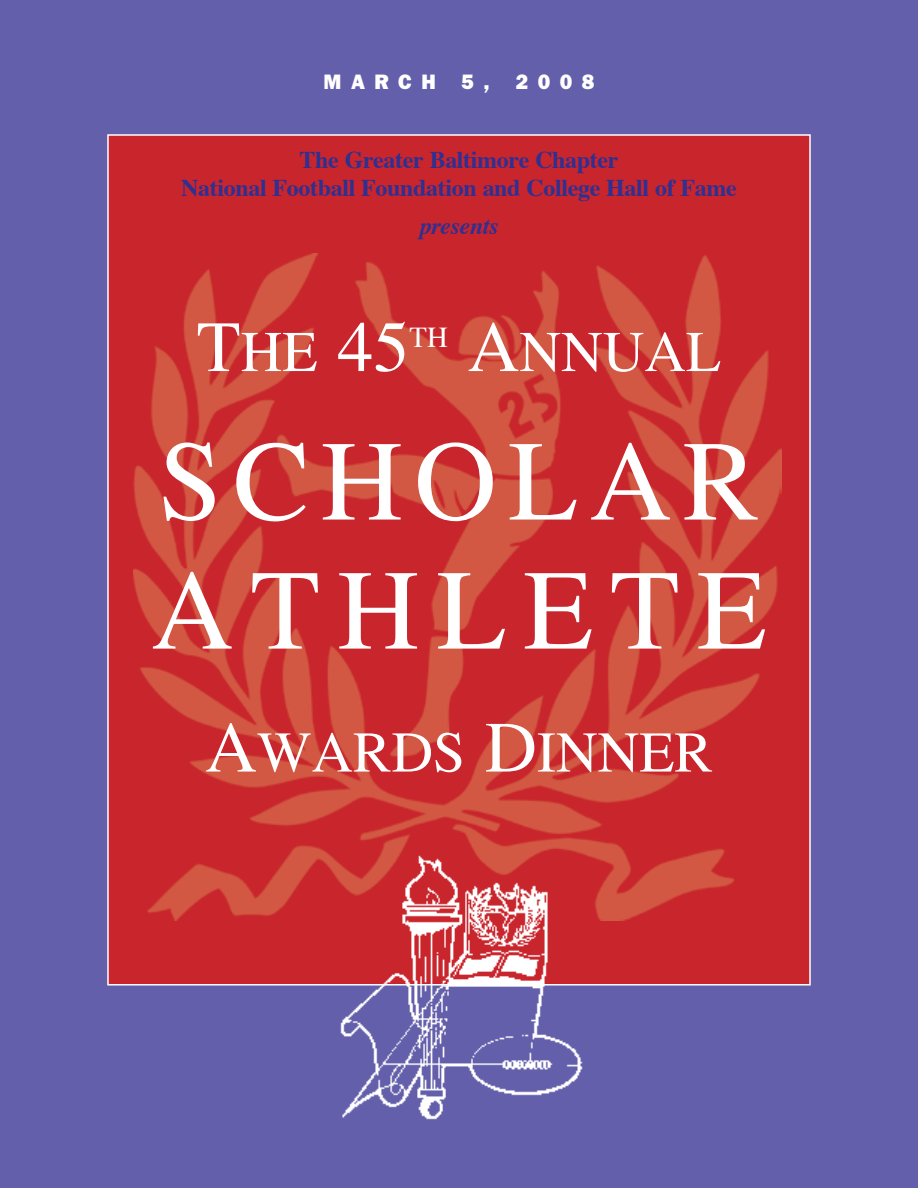
<style>
.page{position:relative;width:918px;height:1188px;background:#645faa}
.page>*{position:absolute;margin:0;border:0;box-sizing:border-box;transform-origin:0 0}
.t1{font:114px/129px "Times";letter-spacing:.125em;color:#fff}
.t2{font:72px "Times Roman SC800";color:#fff}
.t3{font:57.6px "Times Roman SC800";color:#fff}
.t4{font:28.8px "Times Roman SC800";color:#fff}
.t5{font:700 24px/28.5px "Times";letter-spacing:-.015em;color:#2e3092;text-align:center}
.t6{font:italic 700 24px "Times";letter-spacing:-.015em;color:#2e3092}
.t7{font:800 21px "Franklin Gothic LT Pro";letter-spacing:.45em;color:#fff}
.s1{font-size:57.6px}
.s2{font-size:72px}
</style>
<div class="page">
<div style="left:108px;top:135px;width:702px;height:850px;background:#c9252c"></div>
<img style="left:133px;top:254px;width:648px;height:666px">
<img style="left:332px;top:848px;width:255px;height:272px">
<p class="t7" style="left:324px;top:69px;width:272px">MARCH 5, 2008</p>
<p class="t5" style="left:181px;top:143px;width:557px">The Greater Baltimore Chapter<br>National Football Foundation and College Hall of Fame</p>
<p class="t6" style="left:420px;top:203px;width:80px">presents</p>
<h2 class="t2" style="left:197px;top:280px;width:214px">T<span class="s1">HE</span> 45</h2>
<p class="t4" style="left:409px;top:310px;width:40px">TH</p>
<h3 class="t3" style="left:468px;top:298px;width:255px"><span class="s2">A</span>NNUAL</h3>
<h1 class="t1" style="left:151px;top:407px;width:617px">SCHOLAR<br>ATHLETE</h1>
<h3 class="t3" style="left:205px;top:698px;width:509px"><span class="s2">A</span>WARDS <span class="s2">D</span>INNER</h3>
</div>
